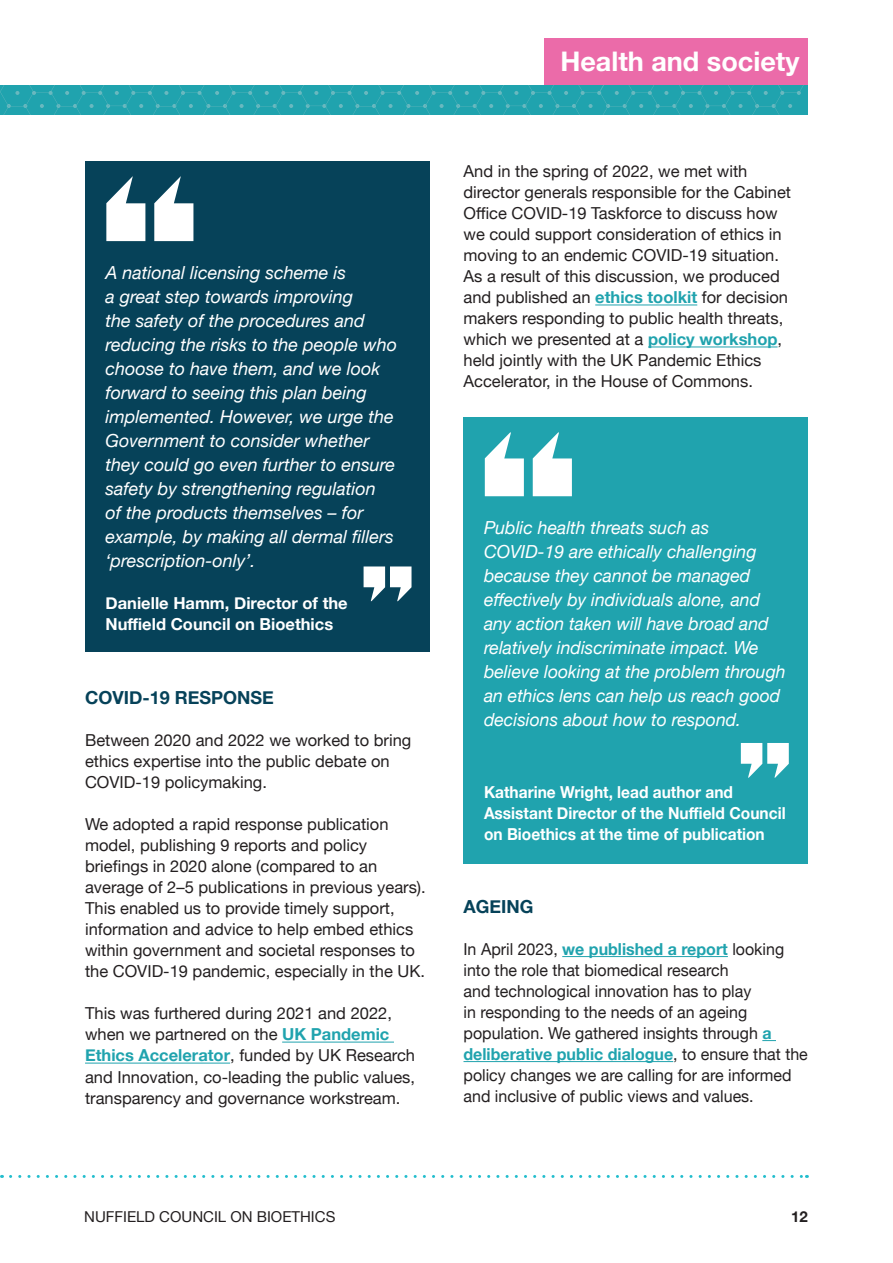
<style>
.page{position:relative;width:893px;height:1263px;background:#fff}
.page>*{position:absolute;margin:0;border:0;box-sizing:border-box;transform-origin:0 0}
.Bold_bullets{font:700 27px "Helvetica Neue";color:#fff}
.t1{font:italic 18px/24px "Helvetica Neue";color:#fff}
.Heading{font:700 18px "Helvetica Neue";color:#064259}
.Body_copy{font:700 18px "Helvetica Neue";color:#064259}
.Body_copy-2{font:16.5px/21px "Helvetica Neue";color:#231f20}
.Quote_name{font:700 16.5px/21px "Helvetica Neue";color:#fff;scale:.94 1}
.Quote_name-2{font:700 16.5px/21px "Helvetica Neue";color:#fff}
.t2{font:15px "Helvetica Neue";color:#231f20}
.t3{font:700 15px "Helvetica Neue";color:#231f20}
.s1{font-weight:700;color:#20a3ae}
</style>
<div class="page">
<svg style="left:11px;top:1175px;width:796px;height:3px"></svg>
<svg style="left:0;top:85px;width:808px;height:30px;background:#24a4af"></svg>
<hr style="left:282px;top:1042px;width:112px;height:1px;background:#20a3ae">
<hr style="left:85px;top:1063px;width:145px;height:1px;background:#20a3ae">
<hr style="left:595px;top:305px;width:102px;height:1px;background:#20a3ae">
<hr style="left:648px;top:347px;width:130px;height:1px;background:#20a3ae">
<hr style="left:562px;top:956px;width:166px;height:1px;background:#20a3ae">
<svg style="left:762px;top:1040px;width:14px;height:1px"></svg>
<hr style="left:463px;top:1061px;width:210px;height:1px;background:#20a3ae">
<div style="left:85px;top:162px;width:344px;height:490px;background:#064259"></div>
<svg style="left:106px;top:176px;width:87px;height:65px"></svg>
<div style="left:463px;top:417px;width:345px;height:446px;background:#20a3ae"></div>
<svg style="left:485px;top:432px;width:87px;height:64px"></svg>
<div style="left:544px;top:38px;width:264px;height:47px;background:#eb6ba9"></div>
<svg style="left:364px;top:566px;width:47px;height:35px"></svg>
<svg style="left:741px;top:743px;width:48px;height:35px"></svg>
<p class="t1" style="left:106px;top:262px;width:293px">A national licensing scheme is<br>a great step towards improving<br>the safety of the procedures and reducing the risks to the people who choose to have them, and we look forward to seeing this plan being implemented. However, we urge the<br>Government to consider whether they could go even further to ensure safety by strengthening regulation<br>of the products themselves – for example, by making all dermal fillers ‘prescription-only’.</p>
<p class="Quote_name-2" style="left:106px;top:593px;width:244px">Danielle Hamm, Director of the<br>Nuffield Council on Bioethics</p>
<p class="Heading" style="left:85px;top:683px;width:190px">COVID-19 RESPONSE</p>
<p class="Body_copy-2" style="left:85px;top:730px;width:328px">Between 2020 and 2022 we worked to bring ethics expertise into the public debate on<br>COVID-19 policymaking.</p>
<p class="Body_copy-2" style="left:85px;top:815px;width:342px">We adopted a rapid response publication model, publishing 9 reports and policy briefings in 2020 alone (compared to an average of 2–5 publications in previous years).<br>This enabled us to provide timely support, information and advice to help embed ethics within government and societal responses to the COVID-19 pandemic, especially in the UK.</p>
<p class="Body_copy-2" style="left:85px;top:1004px;width:332px">This was furthered during 2021 and 2022, when we partnered on the <span class="s1">UK Pandemic Ethics Accelerator</span>, funded by UK Research and Innovation, co-leading the public values, transparency and governance workstream.</p>
<p class="Bold_bullets" style="left:560px;top:40px;width:240px">Health and society</p>
<p class="Body_copy-2" style="left:463px;top:162px;width:329px">And in the spring of 2022, we met with director generals responsible for the Cabinet Office COVID-19 Taskforce to discuss how we could support consideration of ethics in moving to an endemic COVID-19 situation.<br>As a result of this discussion, we produced and published an <span class="s1">ethics toolkit</span> for decision makers responding to public health threats, which we presented at a <span class="s1">policy workshop</span>, held jointly with the UK Pandemic Ethics Accelerator, in the House of Commons.</p>
<p class="t1" style="left:484px;top:517px;width:303px">Public health threats such as COVID-19 are ethically challenging because they cannot be managed effectively by individuals alone, and any action taken will have broad and relatively indiscriminate impact. We believe looking at the problem through an ethics lens can help us reach good decisions about how to respond.</p>
<p class="Quote_name" style="left:484px;top:782px;width:322px">Katharine Wright, lead author and<br>Assistant Director of the Nuffield Council on Bioethics at the time of publication</p>
<p class="Body_copy" style="left:463px;top:892px;width:71px">AGEING</p>
<p class="Body_copy-2" style="left:463px;top:939px;width:346px">In April 2023, <span class="s1">we published a report</span> looking into the role that biomedical research<br>and technological innovation has to play<br>in responding to the needs of an ageing population. We gathered insights through <span class="s1">a deliberative public dialogue</span>, to ensure that the policy changes we are calling for are informed and inclusive of public views and values.</p>
<p class="t2" style="left:84px;top:1206px;width:253px">NUFFIELD COUNCIL ON BIOETHICS</p>
<p class="t3" style="left:791px;top:1205px;width:18px">12</p>
</div>
